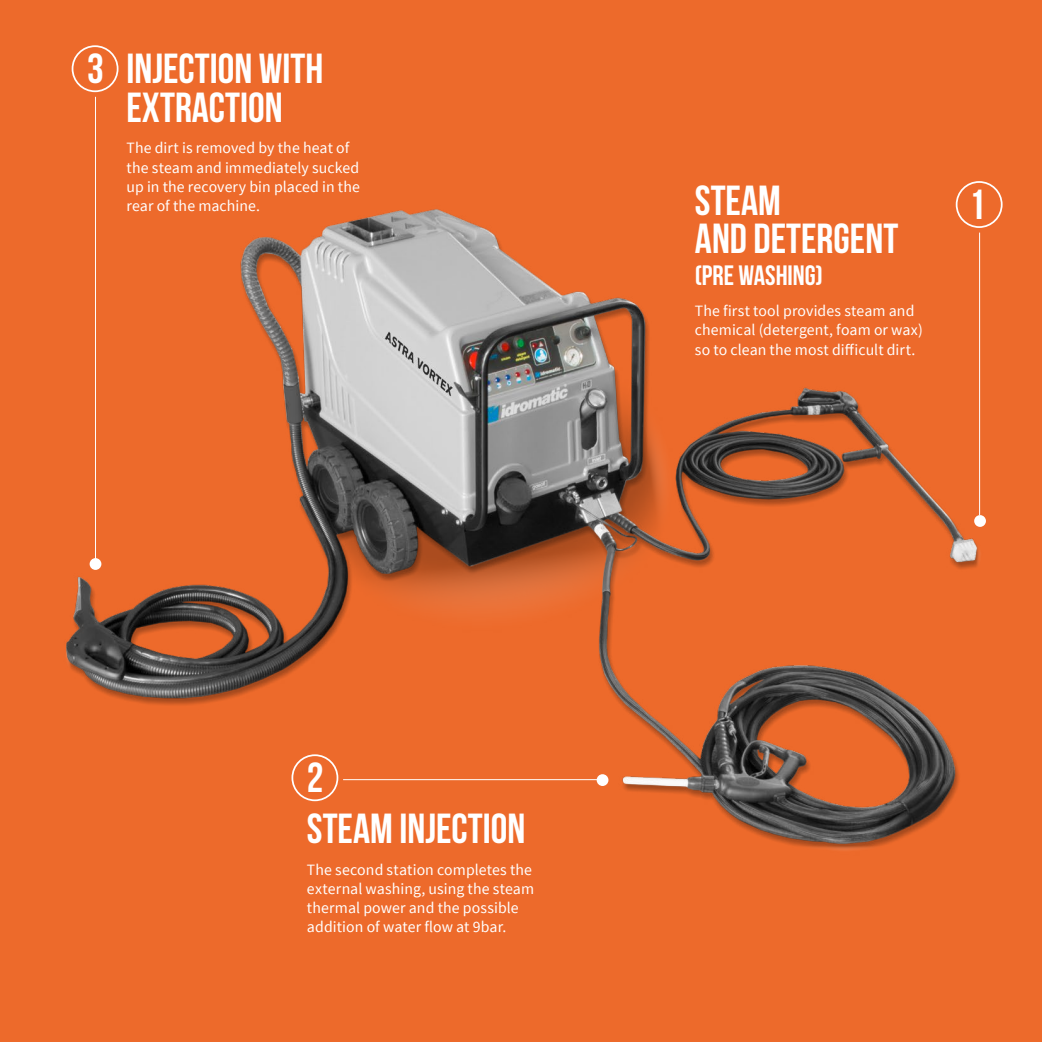
<style>
.page{position:relative;width:1042px;height:1042px;background:#ed6a2b}
.page>*{position:absolute;margin:0;border:0;box-sizing:border-box;transform-origin:0 0}
.t1{font:42px/38.5px "Bebas Neue";color:#fff}
.t2{font:28px "Bebas Neue";color:#fff}
.t3{font:15.75px/19.2px "Source Sans Pro";letter-spacing:.005em;color:#fff}
</style>
<div class="page">
<img style="left:66px;top:181px;width:937px;height:670px">
<hr style="left:95px;top:97px;width:1px;height:467px;background:#fff">
<hr style="left:979px;top:233px;width:1px;height:282px;background:#fff">
<hr style="left:343px;top:779px;width:259px;height:1px;background:#fff">
<div style="left:90px;top:558px;width:11px;height:12px;background:#fff;border-radius:50%"></div>
<div style="left:974px;top:515px;width:12px;height:12px;background:#fff;border-radius:50%"></div>
<div style="left:72px;top:45px;width:46px;height:47px;border:2px solid #fff;border-radius:50%"></div>
<div style="left:956px;top:181px;width:46px;height:47px;border:2px solid #fff;border-radius:50%"></div>
<div style="left:291px;top:754px;width:47px;height:47px;border:2px solid #fff;border-radius:50%"></div>
<div style="left:597px;top:774px;width:11px;height:12px;background:#fff;border-radius:50%"></div>
<h1 class="t1" style="left:87px;top:49px;width:18px">3</h1>
<h1 class="t1" style="left:126px;top:49px;width:198px">INJECTION WITH<br>EXTRACTION</h1>
<p class="t3" style="left:126px;top:139px;width:235px">The dirt is removed by the heat of the steam and immediately sucked up in the recovery bin placed in the rear of the machine.</p>
<h1 class="t1" style="left:695px;top:180px;width:205px">STEAM<br>AND DETERGENT</h1>
<h2 class="t2" style="left:695px;top:260px;width:129px">(PRE WASHING)</h2>
<p class="t3" style="left:695px;top:302px;width:229px">The first tool provides steam and chemical (detergent, foam or wax) so to clean the most difficult dirt.</p>
<h1 class="t1" style="left:968px;top:185px;width:18px">1</h1>
<h1 class="t1" style="left:307px;top:752px;width:220px;line-height:50.9px">2<br>STEAM INJECTION</h1>
<p class="t3" style="left:307px;top:860px;width:229px">The second station completes the external washing, using the steam thermal power and the possible addition of water flow at 9bar.</p>
</div>
